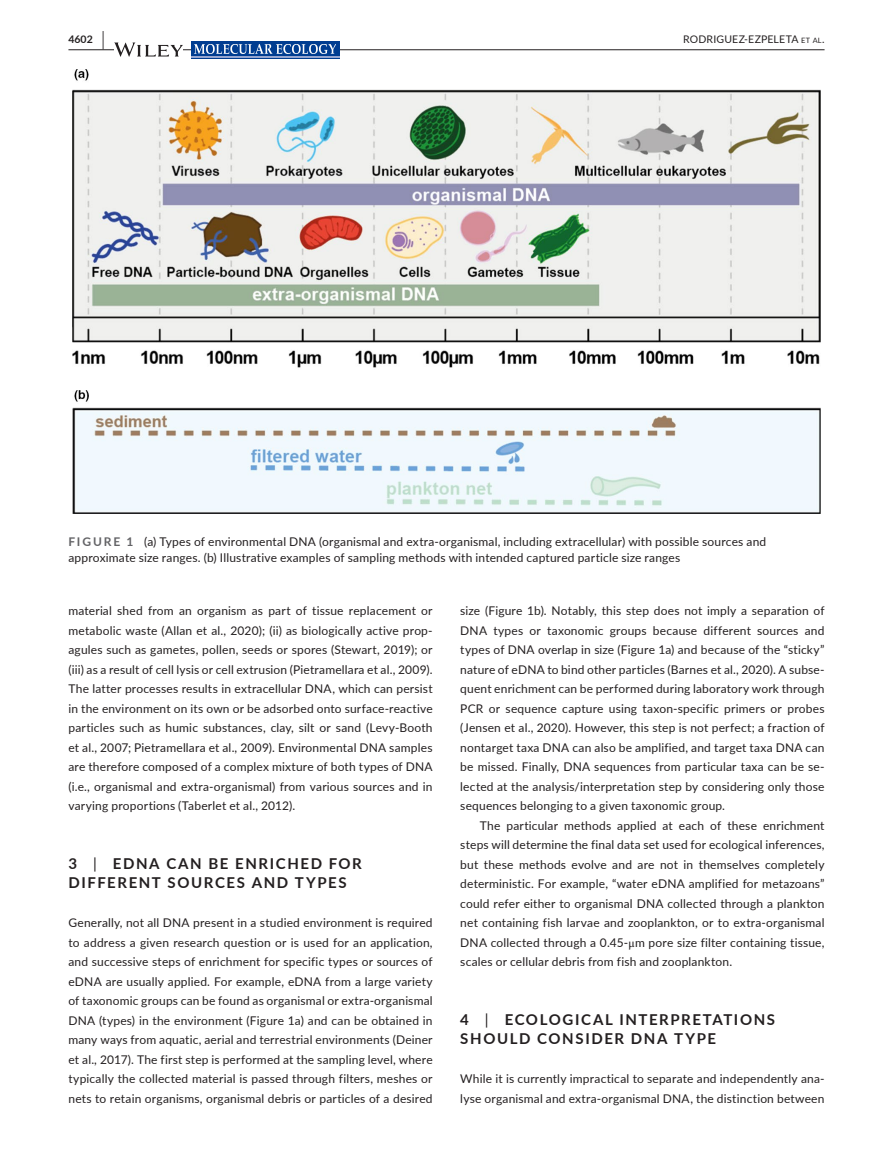
<style>
.page{position:relative;width:893px;height:1174px;background:#fff}
.page>*{position:absolute;margin:0;border:0;box-sizing:border-box;transform-origin:0 0}
.t1{font:700 15px/19.5px "Lato";letter-spacing:.11em;color:#231f20}
.t2{font:12px/19.5px "Lato";letter-spacing:.015em;color:#231f20;text-align:justify}
.t3{font:10.5px "Lato";letter-spacing:.02em;color:#231f20}
.t4{font:700 10.5px "Lato";color:#231f20}
.s1{font-size:19.5px}
.s2{font-size:7.35px}
.s3{font-weight:700;color:#636366}
.s4{font-weight:400}
.s5{font-family:"STIX"}
</style>
<div class="page">
<hr style="left:68px;top:49px;width:756px;height:1px;background:#231f20">
<svg style="left:114px;top:42px;width:69px;height:15px"></svg>
<svg style="left:191px;top:41px;width:148px;height:15px"></svg>
<img style="left:194px;top:45px;width:142px;height:8px">
<hr style="left:191px;top:56px;width:148px;height:2px;background:#96a6d0">
<img style="left:72px;top:69px;width:749px;height:444px">
<p class="t4" style="left:68px;top:31px;width:37px">4602 <span class="s1">|</span></p>
<p class="t3" style="left:683px;top:31px;width:143px">RODRIGUEZ-EZPELETA <span class="s2">et al</span>.</p>
<p class="t2" style="left:68px;top:532px;width:699px;line-height:16.5px"><span class="s3">FIGURE 1</span> (a) Types of environmental DNA (organismal and extra-organismal, including extracellular) with possible sources and approximate size ranges. (b) Illustrative examples of sampling methods with intended captured particle size ranges</p>
<p class="t2" style="left:68px;top:600px;width:366px">material shed from an organism as part of tissue replacement or metabolic waste (Allan et al., 2020); (ii) as biologically active prop&shy;agules such as gametes, pollen, seeds or spores (Stewart, 2019); or (iii) as a result of cell lysis or cell extrusion (Pietramellara et al., 2009).<br>The latter processes results in extracellular DNA, which can persist in the environment on its own or be adsorbed onto surface-reactive particles such as humic substances, clay, silt or sand (Levy-Booth et al., 2007; Pietramellara et al., 2009). Environmental DNA samples are therefore composed of a complex mixture of both types of DNA (i.e., organismal and extra-organismal) from various sources and in varying proportions (Taberlet et al., 2012).</p>
<p class="t1" style="left:68px;top:853px;width:295px">3 <span class="s4">|</span> EDNA CAN BE ENRICHED FOR<br>DIFFERENT SOURCES AND TYPES</p>
<p class="t2" style="left:68px;top:912px;width:366px">Generally, not all DNA present in a studied environment is required to address a given research question or is used for an application, and successive steps of enrichment for specific types or sources of eDNA are usually applied. For example, eDNA from a large variety of taxonomic groups can be found as organismal or extra-organismal DNA (types) in the environment (Figure 1a) and can be obtained in many ways from aquatic, aerial and terrestrial environments (Deiner et al., 2017). The first step is performed at the sampling level, where typically the collected material is passed through filters, meshes or nets to retain organisms, organismal debris or particles of a desired</p>
<p class="t2" style="left:460px;top:600px;width:366px">size (Figure 1b). Notably, this step does not imply a separation of DNA types or taxonomic groups because different sources and types of DNA overlap in size (Figure 1a) and because of the “sticky” nature of eDNA to bind other particles (Barnes et al., 2020). A subse&shy;quent enrichment can be performed during laboratory work through PCR or sequence capture using taxon-specific primers or probes (Jensen et al., 2020). However, this step is not perfect; a fraction of nontarget taxa DNA can also be amplified, and target taxa DNA can be missed. Finally, DNA sequences from particular taxa can be se&shy;lected at the analysis/interpretation step by considering only those sequences belonging to a given taxonomic group.</p>
<p class="t2" style="left:460px;top:815px;width:366px;text-indent:20px">The particular methods applied at each of these enrichment steps will determine the final data set used for ecological inferences, but these methods evolve and are not in themselves completely deterministic. For example, “water eDNA amplified for metazoans” could refer either to organismal DNA collected through a plankton net containing fish larvae and zooplankton, or to extra-organismal DNA collected through a 0.45-<span class="s5">μ</span>m pore size filter containing tissue, scales or cellular debris from fish and zooplankton.</p>
<p class="t1" style="left:460px;top:1009px;width:316px">4 <span class="s4">|</span> ECOLOGICAL INTERPRETATIONS<br>SHOULD CONSIDER DNA TYPE</p>
<p class="t2" style="left:460px;top:1068px;width:366px">While it is currently impractical to separate and independently ana&shy;lyse organismal and extra-organismal DNA, the distinction between</p>
</div>
